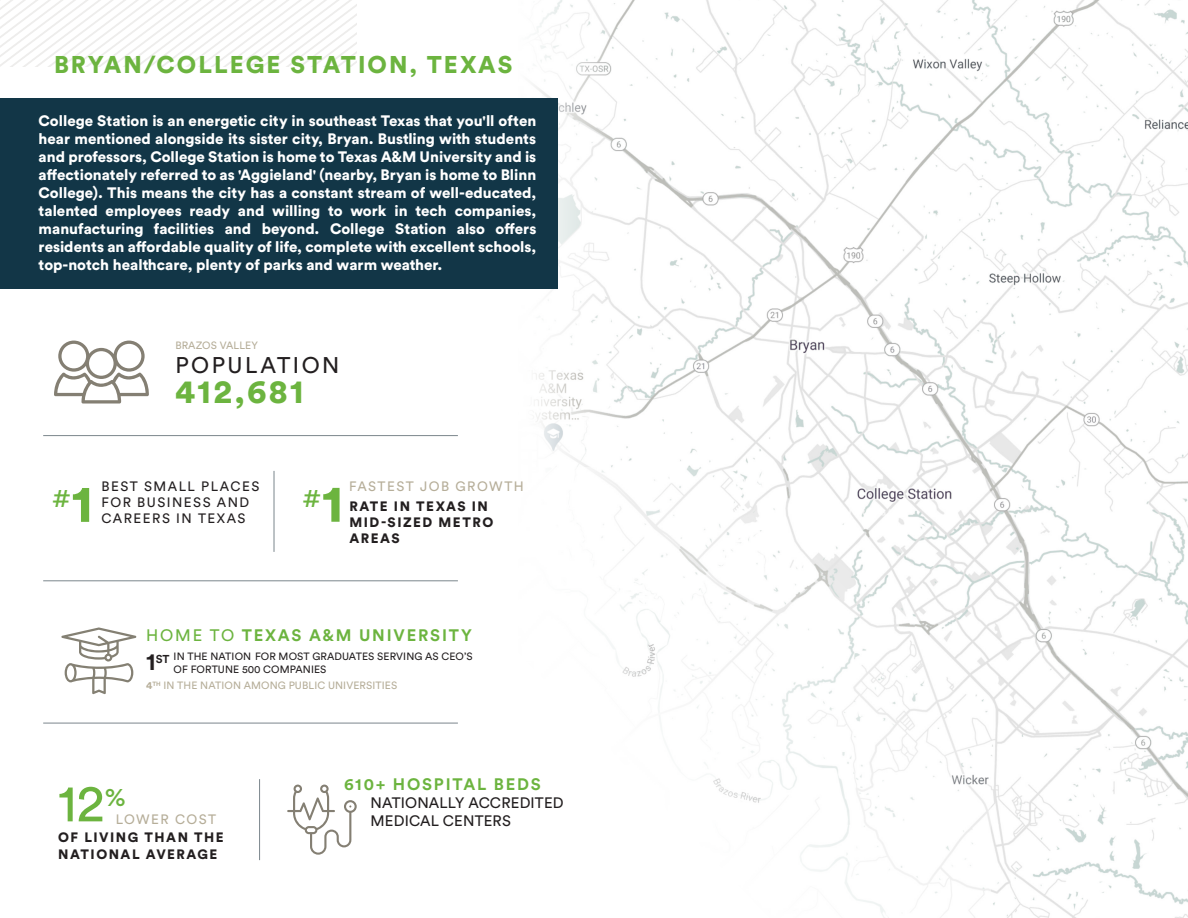
<style>
.page{position:relative;width:1188px;height:918px;background:#fff}
.page>*{position:absolute;margin:0;border:0;box-sizing:border-box;transform-origin:0 0}
.t1{font:52.2px "Circular Std";color:#6cb43f}
.t2{font:900 33px "Circular Std";letter-spacing:.07em;color:#6cb43f}
.t3{font:26.25px "Circular Std";color:#6cb43f}
.t4{font:900 24px "Circular Std";letter-spacing:.085em;color:#6cb43f}
.t5{font:22.5px "Circular Std";letter-spacing:.11em;color:#231f20}
.t6{font:700 16.5px "Circular Std";letter-spacing:.11em;color:#6cb43f}
.t7{font:900 15px/18px "Circular Std";color:#fff;text-align:justify}
.t8{font:15px/18px "Circular Std";letter-spacing:.01em;color:#231f20}
.t9{font:900 13.5px/16.2px "Circular Std";letter-spacing:.11em;color:#231f20}
.t10{font:13.5px/16.2px "Circular Std";letter-spacing:.11em;color:#231f20}
.t11{font:13.5px "Circular Std";letter-spacing:.105em;color:#b6ae99}
.t12{font:700 11.4px "Circular Std";color:#231f20}
.t13{font:10.5px/12.6px "Circular Std";letter-spacing:.01em;color:#231f20}
.t14{font:10.5px "Circular Std";letter-spacing:.01em;color:#b6ae99}
.s1{font-weight:900;font-size:52.2px}
.s2{font-weight:400}
.s3{font-size:24px}
.s4{font-weight:700}
</style>
<div class="page">
<img style="left:518px;top:0;width:670px;height:918px">
<div style="left:518px;top:467px;width:473px;height:451px;background:#fff"></div>
<svg style="left:54px;top:341px;width:95px;height:63px"></svg>
<svg style="left:0;top:0;width:357px;height:67px"></svg>
<hr style="left:43px;top:435px;width:415px;height:1px;background:#7b868c">
<hr style="left:274px;top:471px;width:1px;height:81px;background:#7b868c">
<hr style="left:43px;top:580px;width:415px;height:1px;background:#7b868c">
<hr style="left:43px;top:723px;width:415px;height:1px;background:#7b868c">
<hr style="left:259px;top:779px;width:1px;height:81px;background:#7b868c">
<svg style="left:287px;top:785px;width:70px;height:70px"></svg>
<div style="left:0;top:98px;width:557px;height:190px;background:#123647"></div>
<svg style="left:61px;top:627px;width:75px;height:67px"></svg>
<p class="t4" style="left:54px;top:49px;width:460px">BRYAN/COLLEGE STATION, TEXAS</p>
<p class="t7" style="left:39px;top:111px;width:499px">College Station is an energetic city in southeast Texas that you'll often hear mentioned alongside its sister city, Bryan. Bustling with students and professors, College Station is home to Texas A&amp;M University and is affectionately referred to as 'Aggieland' (nearby, Bryan is home to Blinn College). This means the city has a constant stream of well-educated, talented employees ready and willing to work in tech companies, manufacturing facilities and beyond. College Station also offers residents an affordable quality of life, complete with excellent schools, top-notch healthcare, plenty of parks and warm weather.</p>
<p class="t14" style="left:175px;top:339px;width:84px">BRAZOS VALLEY</p>
<p class="t5" style="left:175px;top:351px;width:165px">POPULATION</p>
<p class="t2" style="left:175px;top:369px;width:130px">412,681</p>
<p class="t3" style="left:52px;top:482px;width:43px">#<span class="s1">1</span></p>
<p class="t10" style="left:102px;top:478px;width:159px">BEST SMALL PLACES<br>FOR BUSINESS AND<br>CAREERS IN TEXAS</p>
<p class="t3" style="left:302px;top:482px;width:43px">#<span class="s1">1</span></p>
<p class="t11" style="left:349px;top:478px;width:176px">FASTEST JOB GROWTH</p>
<p class="t9" style="left:349px;top:497px;width:145px">RATE IN TEXAS IN<br>MID-SIZED METRO<br>AREAS</p>
<p class="t6" style="left:146px;top:624px;width:327px"><span class="s2">HOME TO</span> TEXAS A&amp;M UNIVERSITY</p>
<p class="t12" style="left:146px;top:652px;width:25px"><span class="s3">1</span>ST</p>
<p class="t14" style="left:146px;top:679px;width:253px"><span class="s4">4</span><sup>TH</sup> IN THE NATION AMONG PUBLIC UNIVERSITIES</p>
<p class="t13" style="left:174px;top:650px;width:300px">IN THE NATION FOR MOST GRADUATES SERVING AS CEO’S<br>OF FORTUNE 500 COMPANIES</p>
<p class="t1" style="left:58px;top:771px;width:48px">12</p>
<p class="t3" style="left:104px;top:781px;width:23px">%</p>
<p class="t9" style="left:58px;top:829px;width:167px">OF LIVING THAN THE<br>NATIONAL AVERAGE</p>
<p class="t11" style="left:116px;top:811px;width:102px">LOWER COST</p>
<p class="t6" style="left:344px;top:774px;width:198px">610+ HOSPITAL BEDS</p>
<p class="t8" style="left:371px;top:794px;width:195px">NATIONALLY ACCREDITED<br>MEDICAL CENTERS</p>
</div>
